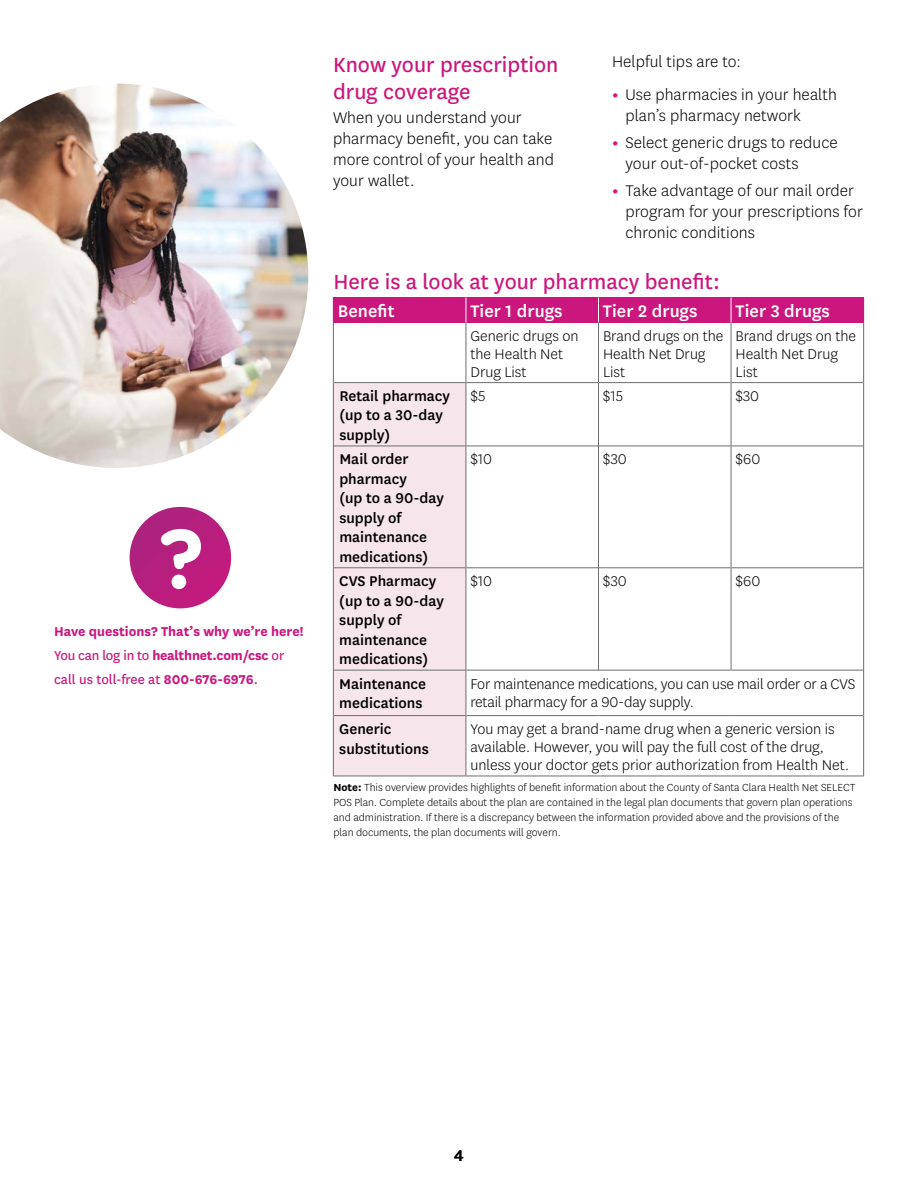
<style>
.page{position:relative;width:918px;height:1188px;background:#fff}
.page>*{position:absolute;margin:0;border:0;box-sizing:border-box;transform-origin:0 0}
.t1{font:24px/27px "Centene Sans";color:#cb177d}
.t2{font:500 19.5px "Centene Sans";letter-spacing:.005em;color:#fff}
.t3{font:300 18px/21px "Centene Sans";letter-spacing:.005em;color:#000}
.t4{font:500 18px "Centene Sans";color:#000}
.t5{font:300 16.5px/18px "Centene Sans";color:#000}
.t6{font:500 16.5px/19.5px "Centene Sans";color:#000}
.t7{font:700 15px/24px "Centene Sans";color:#cb177d}
.t8{font:300 12px/15px "Centene Sans";color:#000}
.s1{font-weight:400}
.s2{font-weight:700;color:#cb177d}
.s3{font-weight:700}
</style>
<div class="page">
<div style="left:333px;top:298px;width:133px;height:25px;background:#cb177d"></div>
<div style="left:466px;top:298px;width:132px;height:25px;background:#cb177d"></div>
<div style="left:598px;top:298px;width:133px;height:25px;background:#cb177d"></div>
<div style="left:731px;top:298px;width:133px;height:25px;background:#cb177d"></div>
<div style="left:333px;top:383px;width:133px;height:63px;background:#f6e6ec"></div>
<div style="left:333px;top:446px;width:133px;height:122px;background:#f6e6ec"></div>
<div style="left:333px;top:568px;width:133px;height:102px;background:#f6e6ec"></div>
<div style="left:333px;top:670px;width:133px;height:46px;background:#f6e6ec"></div>
<div style="left:333px;top:716px;width:133px;height:60px;background:#f6e6ec"></div>
<hr style="left:333px;top:323px;width:1px;height:60px;background:#6d6e71">
<hr style="left:333px;top:383px;width:1px;height:63px;background:#6d6e71">
<hr style="left:333px;top:446px;width:1px;height:122px;background:#6d6e71">
<hr style="left:333px;top:568px;width:1px;height:102px;background:#6d6e71">
<hr style="left:333px;top:670px;width:1px;height:46px;background:#6d6e71">
<hr style="left:333px;top:716px;width:1px;height:60px;background:#6d6e71">
<hr style="left:334px;top:382px;width:132px;height:1px;background:#6d6e71">
<hr style="left:334px;top:446px;width:132px;height:1px;background:#6d6e71">
<hr style="left:334px;top:567px;width:132px;height:1px;background:#6d6e71">
<hr style="left:334px;top:670px;width:132px;height:1px;background:#6d6e71">
<hr style="left:334px;top:715px;width:132px;height:1px;background:#6d6e71">
<hr style="left:334px;top:776px;width:132px;height:1px;background:#6d6e71">
<hr style="left:466px;top:776px;width:132px;height:1px;background:#6d6e71">
<hr style="left:598px;top:776px;width:133px;height:1px;background:#6d6e71">
<hr style="left:731px;top:776px;width:132px;height:1px;background:#6d6e71">
<svg style="left:466px;top:298px;width:1px;height:25px"></svg>
<svg style="left:598px;top:298px;width:1px;height:25px"></svg>
<svg style="left:731px;top:298px;width:1px;height:25px"></svg>
<hr style="left:466px;top:323px;width:1px;height:60px;background:#6d6e71">
<hr style="left:598px;top:323px;width:1px;height:60px;background:#6d6e71">
<hr style="left:731px;top:323px;width:1px;height:60px;background:#6d6e71">
<hr style="left:863px;top:323px;width:1px;height:60px;background:#6d6e71">
<hr style="left:466px;top:382px;width:132px;height:1px;background:#6d6e71">
<hr style="left:466px;top:383px;width:1px;height:63px;background:#6d6e71">
<hr style="left:599px;top:382px;width:132px;height:1px;background:#6d6e71">
<hr style="left:598px;top:383px;width:1px;height:63px;background:#6d6e71">
<hr style="left:731px;top:382px;width:132px;height:1px;background:#6d6e71">
<hr style="left:731px;top:383px;width:1px;height:63px;background:#6d6e71">
<hr style="left:863px;top:383px;width:1px;height:63px;background:#6d6e71">
<hr style="left:466px;top:446px;width:132px;height:1px;background:#6d6e71">
<hr style="left:466px;top:446px;width:1px;height:122px;background:#6d6e71">
<hr style="left:599px;top:446px;width:132px;height:1px;background:#6d6e71">
<hr style="left:598px;top:446px;width:1px;height:122px;background:#6d6e71">
<hr style="left:731px;top:446px;width:132px;height:1px;background:#6d6e71">
<hr style="left:731px;top:446px;width:1px;height:122px;background:#6d6e71">
<hr style="left:863px;top:446px;width:1px;height:122px;background:#6d6e71">
<hr style="left:466px;top:567px;width:132px;height:1px;background:#6d6e71">
<hr style="left:466px;top:568px;width:1px;height:102px;background:#6d6e71">
<hr style="left:599px;top:567px;width:132px;height:1px;background:#6d6e71">
<hr style="left:598px;top:568px;width:1px;height:103px;background:#6d6e71">
<hr style="left:731px;top:567px;width:132px;height:1px;background:#6d6e71">
<hr style="left:731px;top:568px;width:1px;height:103px;background:#6d6e71">
<hr style="left:863px;top:568px;width:1px;height:102px;background:#6d6e71">
<hr style="left:466px;top:670px;width:132px;height:1px;background:#6d6e71">
<hr style="left:466px;top:670px;width:1px;height:46px;background:#6d6e71">
<hr style="left:599px;top:670px;width:132px;height:1px;background:#6d6e71">
<hr style="left:731px;top:670px;width:132px;height:1px;background:#6d6e71">
<hr style="left:863px;top:670px;width:1px;height:46px;background:#6d6e71">
<hr style="left:466px;top:715px;width:132px;height:1px;background:#6d6e71">
<hr style="left:466px;top:716px;width:1px;height:60px;background:#6d6e71">
<hr style="left:598px;top:715px;width:133px;height:1px;background:#6d6e71">
<hr style="left:731px;top:715px;width:132px;height:1px;background:#6d6e71">
<hr style="left:863px;top:716px;width:1px;height:60px;background:#6d6e71">
<div style="left:130px;top:507px;width:101px;height:101px;background:#b81e7e;border-radius:51px"></div>
<div style="left:172px;top:575px;width:14px;height:14px;background:#fff;border-radius:50%"></div>
<svg style="left:161px;top:529px;width:40px;height:40px"></svg>
<img style="left:0;top:84px;width:308px;height:384px">
<p class="t7" style="left:54px;top:618px;width:251px">Have questions? That’s why we’re here!<br><span class="s1">You can log in to</span> healthnet.com/csc <span class="s1">or call us toll-free at</span> 800-676-6976<span class="s1">.</span></p>
<p class="t3" style="left:612px;top:51px;width:131px">Helpful tips are to:</p>
<p class="t3" style="left:626px;top:84px;width:213px;text-indent:-14px"><span class="s2">•</span> Use pharmacies in your health plan’s pharmacy network</p>
<p class="t3" style="left:626px;top:132px;width:214px;text-indent:-14px"><span class="s2">•</span> Select generic drugs to reduce your out-of-pocket costs</p>
<p class="t3" style="left:626px;top:180px;width:239px;text-indent:-14px"><span class="s2">•</span> Take advantage of our mail order program for your prescriptions for chronic conditions</p>
<h3 class="t1" style="left:333px;top:266px;width:388px">Here is a look at your pharmacy benefit:</h3>
<p class="t2" style="left:338px;top:297px;width:58px">Benefit</p>
<p class="t2" style="left:470px;top:297px;width:94px">Tier 1 drugs</p>
<p class="t2" style="left:603px;top:297px;width:96px">Tier 2 drugs</p>
<p class="t2" style="left:736px;top:297px;width:96px">Tier 3 drugs</p>
<p class="t5" style="left:470px;top:326px;width:110px">Generic drugs on the Health Net<br>Drug List</p>
<p class="t5" style="left:603px;top:326px;width:122px">Brand drugs on the<br>Health Net Drug<br>List</p>
<p class="t5" style="left:736px;top:326px;width:122px">Brand drugs on the<br>Health Net Drug<br>List</p>
<p class="t6" style="left:339px;top:385px;width:112px">Retail pharmacy (up to a 30-day supply)</p>
<p class="t5" style="left:470px;top:386px;width:17px">$5</p>
<p class="t5" style="left:603px;top:386px;width:22px">$15</p>
<p class="t5" style="left:736px;top:386px;width:25px">$30</p>
<p class="t6" style="left:339px;top:449px;width:106px">Mail order pharmacy<br>(up to a 90-day supply of maintenance medications)</p>
<p class="t5" style="left:470px;top:450px;width:23px">$10</p>
<p class="t5" style="left:603px;top:450px;width:25px">$30</p>
<p class="t5" style="left:736px;top:450px;width:26px">$60</p>
<p class="t6" style="left:339px;top:570px;width:106px">CVS Pharmacy (up to a 90-day supply of maintenance medications)</p>
<p class="t5" style="left:470px;top:572px;width:23px">$10</p>
<p class="t5" style="left:603px;top:572px;width:25px">$30</p>
<p class="t5" style="left:736px;top:572px;width:26px">$60</p>
<p class="t6" style="left:339px;top:673px;width:88px">Maintenance medications</p>
<p class="t5" style="left:470px;top:674px;width:387px">For maintenance medications, you can use mail order or a CVS retail pharmacy for a 90-day supply.</p>
<p class="t6" style="left:339px;top:718px;width:91px">Generic substitutions</p>
<p class="t5" style="left:470px;top:719px;width:380px">You may get a brand-name drug when a generic version is available. However, you will pay the full cost of the drug, unless your doctor gets prior authorization from Health Net.</p>
<p class="t8" style="left:333px;top:779px;width:523px"><span class="s3">Note:</span> This overview provides highlights of benefit information about the County of Santa Clara Health Net SELECT POS Plan. Complete details about the plan are contained in the legal plan documents that govern plan operations and administration. If there is a discrepancy between the information provided above and the provisions of the plan documents, the plan documents will govern.</p>
<h3 class="t1" style="left:333px;top:50px;width:227px">Know your prescription drug coverage</h3>
<p class="t3" style="left:333px;top:106px;width:222px">When you understand your pharmacy benefit, you can take more control of your health and your wallet.</p>
<p class="t4" style="left:454px;top:1143px;width:11px">4</p>
</div>
